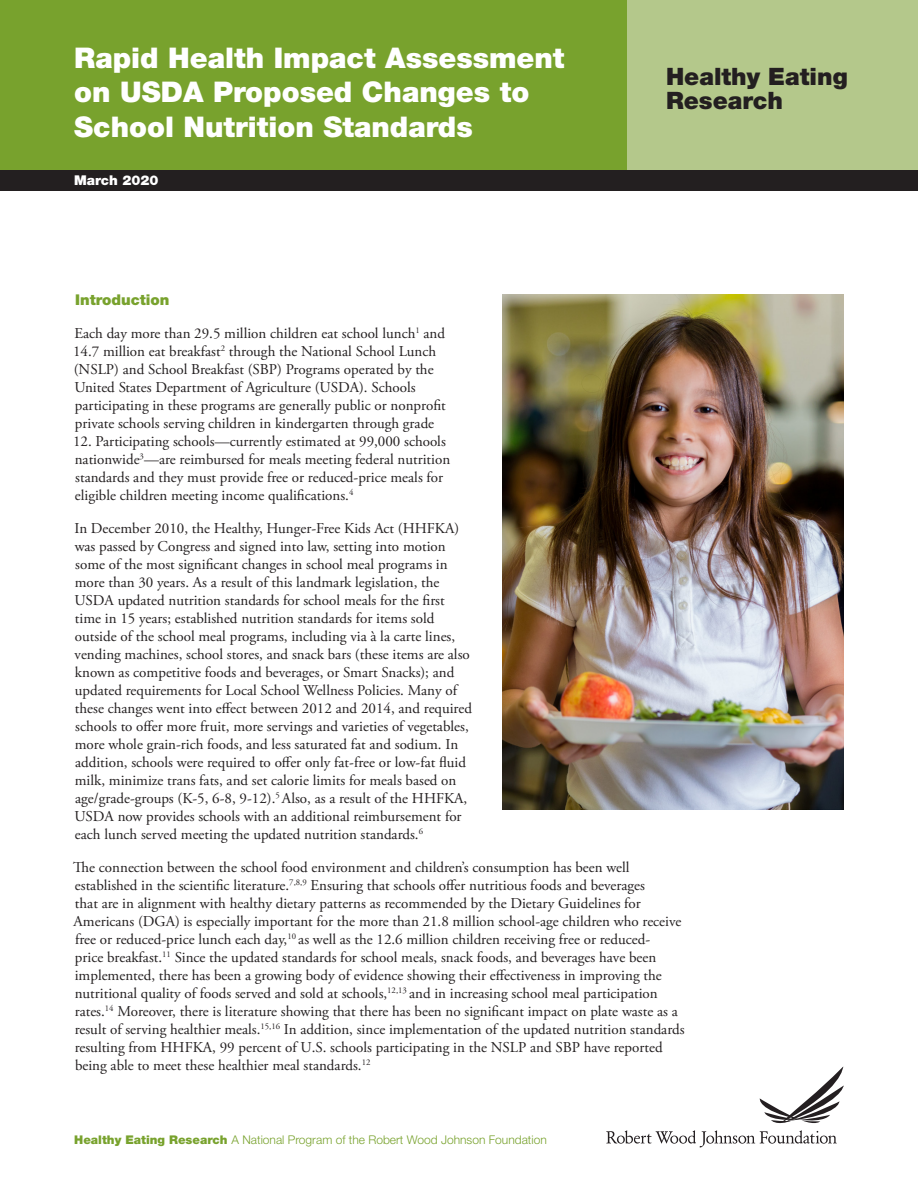
<style>
.page{position:relative;width:918px;height:1188px;background:#fff}
.page>*{position:absolute;margin:0;border:0;box-sizing:border-box;transform-origin:0 0}
.Title_1{font:900 28.5px/34.2px "Helvetica Neue LT Std";color:#fff}
.Title_1-2{font:900 24px/24px "Helvetica Neue LT Std";color:#231f20}
.Text_1{font:15px/18px "Adobe Garamond Pro";color:#231f20}
.Subhead_1{font:900 14.85px "Helvetica Neue LT Std";color:#78a22d}
.Date{font:900 13.5px "Helvetica Neue LT Std";color:#fff}
.Cover_folio{font:300 12px "Helvetica Neue LT Std";color:#78a22d}
.s1{font-weight:900}
</style>
<div class="page">
<img style="left:502px;top:294px;width:342px;height:515px">
<div style="left:0;top:0;width:627px;height:170px;background:#78a22d"></div>
<div style="left:627px;top:0;width:291px;height:170px;background:#b4c88b"></div>
<div style="left:0;top:170px;width:918px;height:21px;background:#231f20"></div>
<svg style="left:606px;top:1067px;width:238px;height:80px"></svg>
<p class="Title_1" style="left:74px;top:41px;width:492px">Rapid Health Impact Assessment on USDA Proposed Changes to<br>School Nutrition Standards</p>
<p class="Date" style="left:74px;top:172px;width:86px">March 2020</p>
<p class="Title_1-2" style="left:666px;top:64px;width:183px">Healthy Eating<br>Research</p>
<p class="Subhead_1" style="left:75px;top:291px;width:96px">Introduction</p>
<p class="Text_1" style="left:73px;top:325px;width:374px">Each day more than 29.5 million children eat school lunch<sup>1</sup> and 14.7 million eat breakfast<sup>2</sup> through the National School Lunch (NSLP) and School Breakfast (SBP) Programs operated by the United States Department of Agriculture (USDA). Schools participating in these programs are generally public or nonprofit private schools serving children in kindergarten through grade</p>
<p class="Text_1" style="left:73px;top:433px;width:379px">12. Participating schools—currently estimated at 99,000 schools nationwide<sup>3</sup>—are reimbursed for meals meeting federal nutrition standards and they must provide free or reduced-price meals for eligible children meeting income qualifications.<sup>4</sup></p>
<p class="Text_1" style="left:74px;top:520px;width:399px">In December 2010, the Healthy, Hunger-Free Kids Act (HHFKA) was passed by Congress and signed into law, setting into motion some of the most significant changes in school meal programs in more than 30 years. As a result of this landmark legislation, the USDA updated nutrition standards for school meals for the first time in 15 years; established nutrition standards for items sold outside of the school meal programs, including via à la carte lines, vending machines, school stores, and snack bars (these items are also known as competitive foods and beverages, or Smart Snacks); and updated requirements for Local School Wellness Policies. Many of these changes went into effect between 2012 and 2014, and required schools to offer more fruit, more servings and varieties of vegetables, more whole grain-rich foods, and less saturated fat and sodium. In addition, schools were required to offer only fat-free or low-fat fluid milk, minimize trans fats, and set calorie limits for meals based on age/grade-groups (K-5, 6-8, 9-12).<sup>5</sup> Also, as a result of the HHFKA, USDA now provides schools with an additional reimbursement for each lunch served meeting the updated nutrition standards.<sup>6</sup></p>
<p class="Text_1" style="left:73px;top:859px;width:613px">The connection between the school food environment and children’s consumption has been well established in the scientific literature.<sup>7,8,9</sup> Ensuring that schools offer nutritious foods and beverages<br>that are in alignment with healthy dietary patterns as recommended by the Dietary Guidelines for Americans (DGA) is especially important for the more than 21.8 million school-age children who receive free or reduced-price lunch each day,<sup>10</sup> as well as the 12.6 million children receiving free or reduced-<br>price breakfast.<sup>11</sup> Since the updated standards for school meals, snack foods, and beverages have been implemented, there has been a growing body of evidence showing their effectiveness in improving the nutritional quality of foods served and sold at schools,<sup>12,13</sup> and in increasing school meal participation rates.<sup>14</sup> Moreover, there is literature showing that there has been no significant impact on plate waste as a result of serving healthier meals.<sup>15,16</sup> In addition, since implementation of the updated nutrition standards resulting from HHFKA, 99 percent of U.S. schools participating in the NSLP and SBP have reported being able to meet these healthier meal standards.<sup>12</sup></p>
<p class="Cover_folio" style="left:74px;top:1133px;width:474px"><span class="s1">Healthy Eating Research</span> A National Program of the Robert Wood Johnson Foundation</p>
</div>
